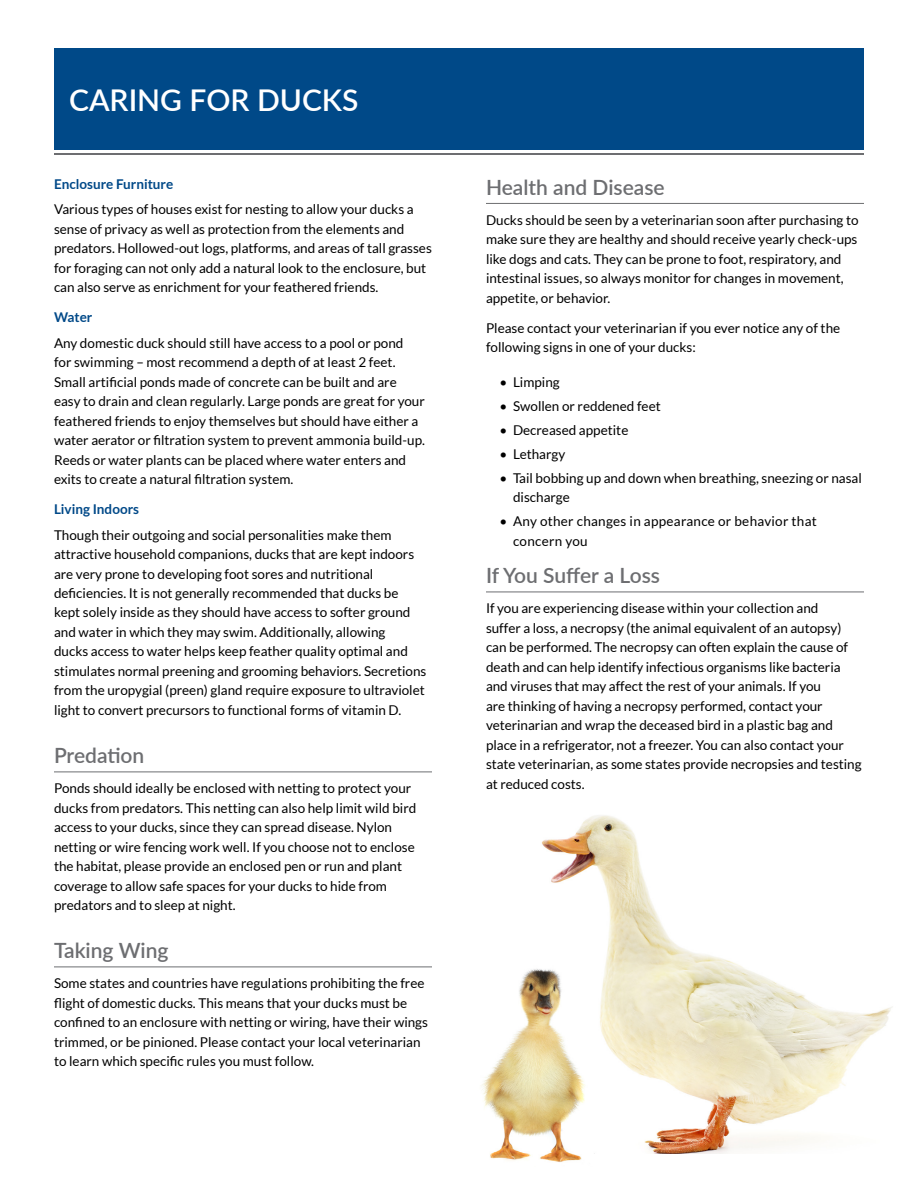
<style>
.page{position:relative;width:918px;height:1188px;background:#fff}
.page>*{position:absolute;margin:0;border:0;box-sizing:border-box;transform-origin:0 0}
.t1{font:600 30px "Lato";color:#fff}
.t2{font:600 21px "Lato";color:#6d6e71}
.t3{font:13.5px/19.5px "Lato";color:#000}
.t4{font:13.5px/19.5px "Lato";letter-spacing:.02em;color:#000}
.t5{font:700 13.5px "Lato";color:#004988}
</style>
<div class="page">
<hr style="left:54px;top:772px;width:378px;height:1px;background:#6d6e71">
<hr style="left:54px;top:967px;width:378px;height:1px;background:#6d6e71">
<div style="left:54px;top:49px;width:810px;height:101px;background:#004988"></div>
<hr style="left:54px;top:153px;width:810px;height:1px;background:#6d6e71">
<hr style="left:486px;top:203px;width:378px;height:1px;background:#6d6e71">
<hr style="left:486px;top:592px;width:378px;height:1px;background:#6d6e71">
<img style="left:542px;top:815px;width:351px;height:338px">
<img style="left:481px;top:939px;width:116px;height:223px">
<h1 class="t1" style="left:69px;top:79px;width:291px">CARING FOR DUCKS</h1>
<p class="t5" style="left:54px;top:176px;width:121px">Enclosure Furniture</p>
<p class="t3" style="left:54px;top:199px;width:379px">Various types of houses exist for nesting to allow your ducks a sense of privacy as well as protection from the elements and predators. Hollowed-out logs, platforms, and areas of tall grasses for foraging can not only add a natural look to the enclosure, but can also serve as enrichment for your feathered friends.</p>
<p class="t5" style="left:54px;top:309px;width:40px">Water</p>
<p class="t3" style="left:54px;top:333px;width:373px">Any domestic duck should still have access to a pool or pond<br>for swimming – most recommend a depth of at least 2 feet.<br>Small artificial ponds made of concrete can be built and are easy to drain and clean regularly. Large ponds are great for your feathered friends to enjoy themselves but should have either a water aerator or filtration system to prevent ammonia build-up.<br>Reeds or water plants can be placed where water enters and exits to create a natural filtration system.</p>
<p class="t5" style="left:54px;top:501px;width:87px">Living Indoors</p>
<p class="t3" style="left:54px;top:525px;width:374px">Though their outgoing and social personalities make them attractive household companions, ducks that are kept indoors are very prone to developing foot sores and nutritional deficiencies. It is not generally recommended that ducks be kept solely inside as they should have access to softer ground and water in which they may swim. Additionally, allowing<br>ducks access to water helps keep feather quality optimal and stimulates normal preening and grooming behaviors. Secretions from the uropygial (preen) gland require exposure to ultraviolet light to convert precursors to functional forms of vitamin D.</p>
<h2 class="t2" style="left:54px;top:740px;width:92px">Predation</h2>
<p class="t3" style="left:54px;top:778px;width:364px">Ponds should ideally be enclosed with netting to protect your ducks from predators. This netting can also help limit wild bird access to your ducks, since they can spread disease. Nylon netting or wire fencing work well. If you choose not to enclose the habitat, please provide an enclosed pen or run and plant coverage to allow safe spaces for your ducks to hide from predators and to sleep at night.</p>
<h2 class="t2" style="left:54px;top:935px;width:116px">Taking Wing</h2>
<p class="t3" style="left:54px;top:973px;width:376px">Some states and countries have regulations prohibiting the free flight of domestic ducks. This means that your ducks must be confined to an enclosure with netting or wiring, have their wings trimmed, or be pinioned. Please contact your local veterinarian to learn which specific rules you must follow.</p>
<h2 class="t2" style="left:486px;top:172px;width:180px">Health and Disease</h2>
<p class="t3" style="left:486px;top:210px;width:374px">Ducks should be seen by a veterinarian soon after purchasing to make sure they are healthy and should receive yearly check-ups like dogs and cats. They can be prone to foot, respiratory, and intestinal issues, so always monitor for changes in movement, appetite, or behavior.</p>
<p class="t3" style="left:486px;top:318px;width:356px">Please contact your veterinarian if you ever notice any of the following signs in one of your ducks:</p>
<p class="t3" style="left:500px;top:372px;width:62px">• Limping</p>
<p class="t3" style="left:500px;top:396px;width:163px">• Swollen or reddened feet</p>
<p class="t3" style="left:500px;top:420px;width:130px">• Decreased appetite</p>
<p class="t3" style="left:500px;top:444px;width:67px">• Lethargy</p>
<p class="t3" style="left:513px;top:468px;width:350px;text-indent:-14px">• Tail bobbing up and down when breathing, sneezing or nasal discharge</p>
<p class="t4" style="left:513px;top:511px;width:305px;text-indent:-14px">• Any other changes in appearance or behavior that concern you</p>
<h2 class="t2" style="left:486px;top:560px;width:176px">If You Suffer a Loss</h2>
<p class="t3" style="left:486px;top:598px;width:377px">If you are experiencing disease within your collection and<br>suffer a loss, a necropsy (the animal equivalent of an autopsy) can be performed. The necropsy can often explain the cause of death and can help identify infectious organisms like bacteria and viruses that may affect the rest of your animals. If you<br>are thinking of having a necropsy performed, contact your veterinarian and wrap the deceased bird in a plastic bag and place in a refrigerator, not a freezer. You can also contact your state veterinarian, as some states provide necropsies and testing at reduced costs.</p>
</div>
